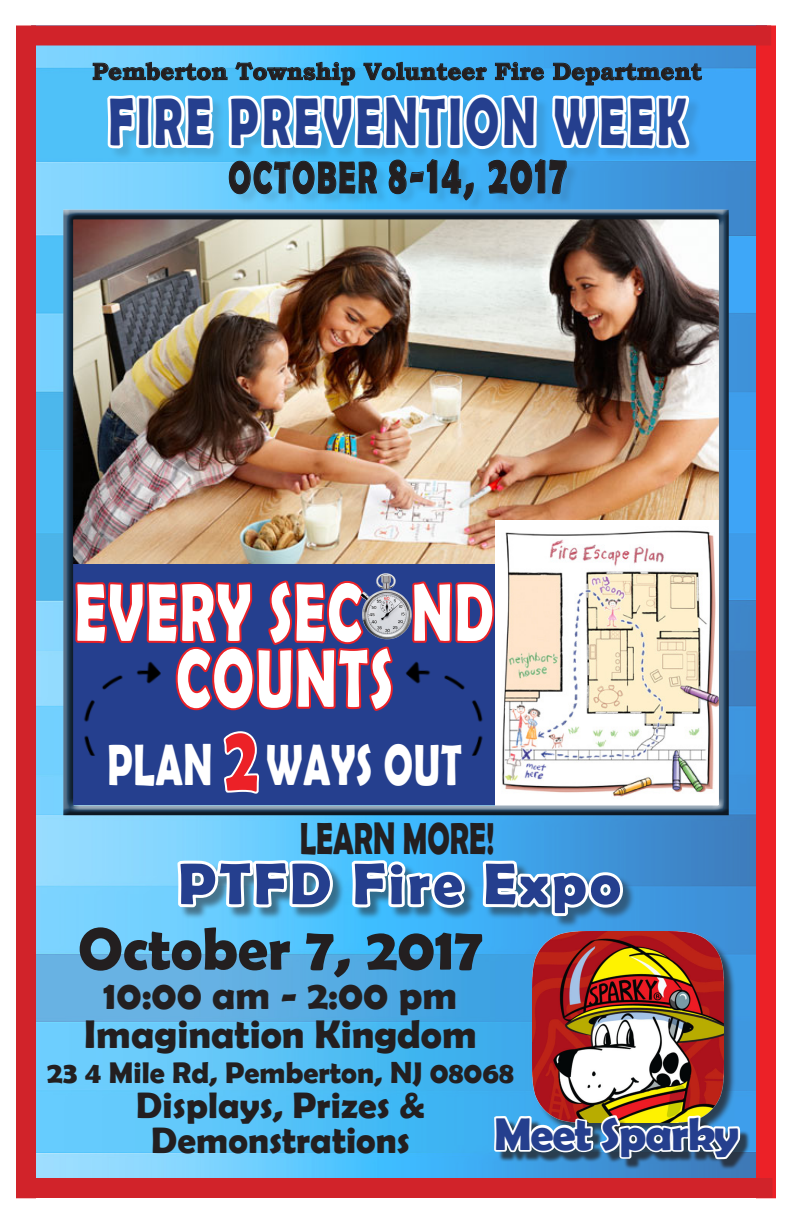
<style>
.page{position:relative;width:792px;height:1224px;background:#fff}
.page>*{position:absolute;margin:0;border:0;box-sizing:border-box;transform-origin:0 0}
.t1{font:700 94.5px "Berlin Sans FB Demi";color:#ec2127;scale:.67 1}
.t2{font:700 82.5px "Berlin Sans FB Demi";letter-spacing:.04em;color:#fff;scale:.67 1}
.t3{font:700 67.5px "Berlin Sans FB Demi";letter-spacing:.075em;color:#253f8e;scale:.67 1}
.t4{font:700 60px "Berlin Sans FB Demi";color:#231f20}
.t5{font:700 59px "Berlin Sans FB Demi";letter-spacing:.05em;color:#253f8e}
.t6{font:700 58.5px "Berlin Sans FB Demi";letter-spacing:.02em;color:#fff;scale:.67 1}
.t7{font:700 54px "Berlin Sans FB Demi";letter-spacing:.075em;color:#231f20;scale:.67 1}
.t8{font:700 46px "Berlin Sans FB Demi";letter-spacing:-.025em;color:#253f8e}
.t9{font:700 45px "Berlin Sans FB Demi";color:#231f20;scale:.67 1}
.t10{font:700 40px "Berlin Sans FB Demi";color:#231f20}
.t11{font:700 37px "Berlin Sans FB Demi";color:#231f20}
.t12{font:700 30px "Berlin Sans FB Demi";color:#231f20}
.t13{font:700 24px "Bookman Old Style";color:#231f20}
.s1{font-size:45px}
</style>
<div class="page">
<img style="left:36px;top:46px;width:720px;height:1132px">
<div style="left:756px;top:26px;width:20px;height:1172px;background:#ec2127"></div>
<div style="left:31px;top:26px;width:740px;height:20px;background:#d1232a"></div>
<div style="left:16px;top:26px;width:20px;height:1172px;background:#d1232a"></div>
<div style="left:22px;top:1178px;width:750px;height:20px;background:#d1232a"></div>
<div style="left:498px;top:1119px;width:252px;height:51px;background:#231f20;opacity:.75"></div>
<img style="left:73px;top:25px;width:670px;height:1153px">
<img style="left:75px;top:639px;width:106px;height:123px">
<img style="left:384px;top:639px;width:106px;height:123px">
<p class="t13" style="left:92px;top:54px;width:611px">Pemberton Township Volunteer Fire Department</p>
<p class="t3" style="left:109px;top:83px;width:865px">FIRE PREVENTION WEEK</p>
<p class="t7" style="left:229px;top:143px;width:506px"><span class="s1">OCTOBER</span> 8-14, 2017</p>
<p class="t2" style="left:75px;top:565px;width:627px">EVERY SEC ND</p>
<p class="t2" style="left:176px;top:631px;width:325px">COUNTS</p>
<p class="t6" style="left:107px;top:731px;width:530px">PLAN WAYS OUT</p>
<p class="t1" style="left:225px;top:703px;width:50px">2</p>
<p class="t9" style="left:300px;top:812px;width:292px">LEARN MORE!</p>
<p class="t5" style="left:178px;top:850px;width:445px">PTFD Fire Expo</p>
<p class="t4" style="left:78px;top:914px;width:407px">October 7, 2017</p>
<p class="t10" style="left:104px;top:972px;width:355px">10:00 am - 2:00 pm</p>
<p class="t10" style="left:84px;top:1011px;width:394px">Imagination Kingdom</p>
<p class="t12" style="left:47px;top:1055px;width:468px">23 4 Mile Rd, Pemberton, NJ 08068</p>
<p class="t11" style="left:136px;top:1083px;width:290px">Displays, Prizes &amp;</p>
<p class="t11" style="left:151px;top:1118px;width:260px">Demonstrations</p>
<p class="t8" style="left:494px;top:1107px;width:246px">Meet Sparky</p>
</div>
